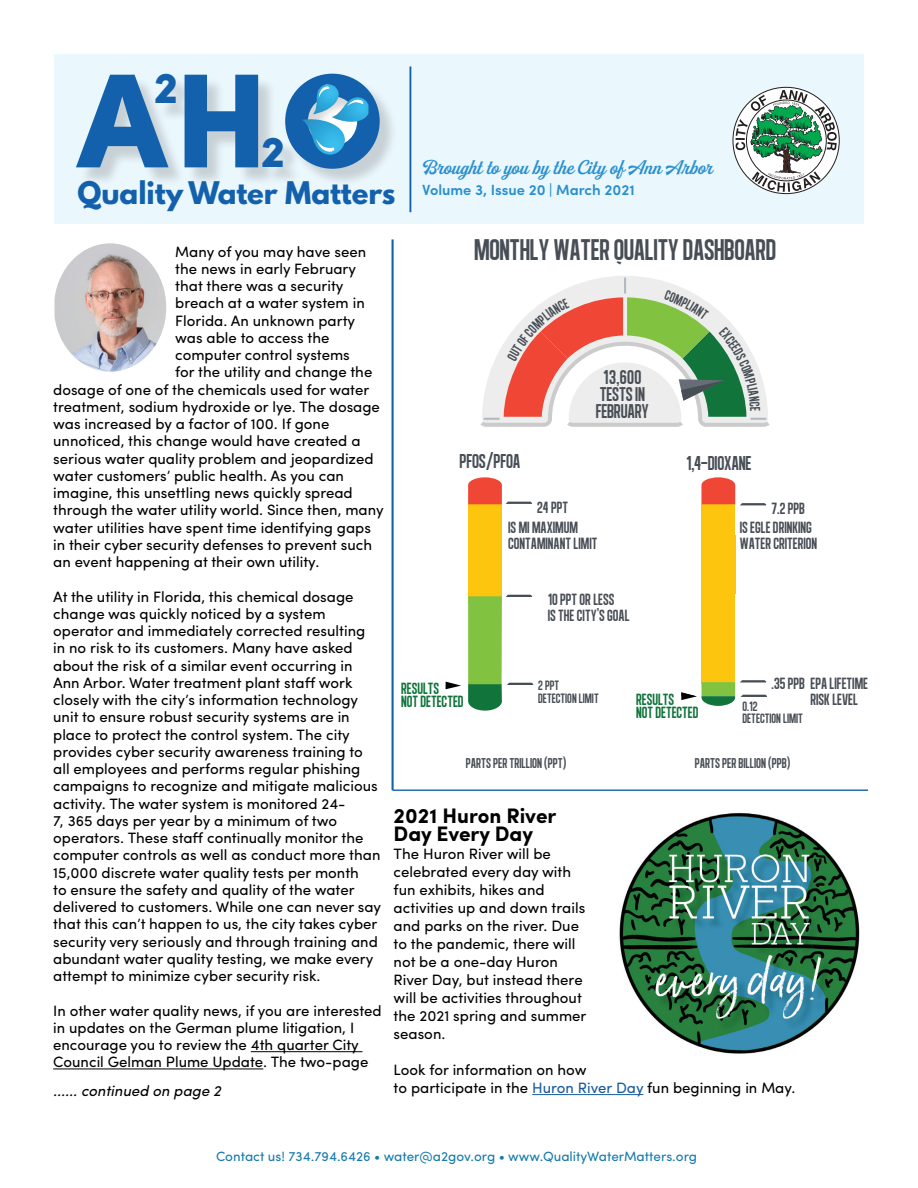
<style>
.page{position:relative;width:918px;height:1188px;background:#fff}
.page>*{position:absolute;margin:0;border:0;box-sizing:border-box;transform-origin:0 0}
.t1{font:900 134.55px "Sofia Pro";color:#1361ac}
.t2{font:900 43.95px "Sofia Pro";color:#1361ac}
.t3{font:30.45px "Algre Sans NC";letter-spacing:-.01em;color:#484e56}
.t4{font:700 27.6px "League Spartan";color:#1361ac}
.t5{font:21px "Buinton";color:#2a8fce}
.t6{font:700 21px/18px "Sofia Pro";color:#000}
.t7{font:20.55px "Algre Sans NC";letter-spacing:-.01em;color:#484e56}
.t8{font:20.4px/17px "Algre Sans NC";letter-spacing:-.01em;color:#484e56;text-align:center}
.t9{font:16.65px/15.9px "Algre Sans NC";color:#484e56}
.t10{font:16.65px/13px "Algre Sans NC";color:#10743b}
.t11{font:15px/17.2px "Sofia Pro";color:#000}
.t12{font:italic 15px "Sofia Pro";color:#000}
.t13{font:600 14.7px "Sofia Pro";color:#2a8fce}
.t14{font:14.55px "Algre Sans NC";color:#484e56}
.t15{font:13.8px/12.3px "Algre Sans NC";color:#484e56}
.t16{font:13.5px "Sofia Pro";color:#177bac}
.s1{color:#175d9e}
</style>
<div class="page">
<hr style="left:251px;top:1051px;width:111px;height:1px;background:#000">
<hr style="left:53px;top:1069px;width:210px;height:1px;background:#000">
<div style="left:54px;top:54px;width:810px;height:169px;background:#eaf7fc"></div>
<div style="left:79px;top:77px;width:222px;height:109px;background:#231f20;opacity:.18"></div>
<div style="left:288px;top:76px;width:111px;height:111px;background:#231f20;opacity:.18"></div>
<svg style="left:302px;top:84px;width:67px;height:73px;background:#9ed1e5"></svg>
<svg style="left:735px;top:90px;width:102px;height:102px"></svg>
<hr style="left:409px;top:66px;width:2px;height:146px;background:#1361ac">
<img style="left:55px;top:243px;width:111px;height:129px">
<hr style="left:392px;top:239px;width:2px;height:551px;background:#1361ac">
<hr style="left:393px;top:790px;width:475px;height:1px;background:#1361ac">
<div style="left:468px;top:504px;width:34px;height:98px;background:#fec50f"></div>
<div style="left:468px;top:596px;width:34px;height:89px;background:#81c340"></div>
<svg style="left:506px;top:595px;width:26px;height:2px"></svg>
<svg style="left:468px;top:477px;width:64px;height:27px"></svg>
<div style="left:701px;top:504px;width:34px;height:180px;background:#fec50f"></div>
<div style="left:701px;top:682px;width:34px;height:14px;background:#81c340"></div>
<svg style="left:740px;top:680px;width:26px;height:2px"></svg>
<svg style="left:701px;top:477px;width:65px;height:28px"></svg>
<svg style="left:468px;top:683px;width:65px;height:28px"></svg>
<svg style="left:741px;top:695px;width:26px;height:2px"></svg>
<svg style="left:446px;top:682px;width:15px;height:7px"></svg>
<svg style="left:681px;top:692px;width:54px;height:14px"></svg>
<hr style="left:532px;top:1094px;width:111px;height:1px;background:#175d9e">
<img style="left:619px;top:813px;width:241px;height:241px">
<svg style="left:480px;top:276px;width:290px;height:151px"></svg>
<h1 class="t1" style="left:77px;top:14px;width:309px">AHO</h1>
<h2 class="t2" style="left:154px;top:53px;width:26px">2</h2>
<h2 class="t2" style="left:260px;top:117px;width:26px">2</h2>
<h3 class="t4" style="left:77px;top:171px;width:320px">Quality Water Matters</h3>
<h3 class="t5" style="left:422px;top:155px;width:294px">Brought to you by the City of Ann Arbor</h3>
<p class="t13" style="left:422px;top:179px;width:214px">Volume 3, Issue 20 | March 2021</p>
<p class="t11" style="left:175px;top:242px;width:192px">Many of you may have seen</p>
<p class="t11" style="left:175px;top:259px;width:182px">the news in early February</p>
<p class="t11" style="left:175px;top:276px;width:170px">that there was a security</p>
<p class="t11" style="left:175px;top:294px;width:191px">breach at a water system in</p>
<p class="t11" style="left:175px;top:311px;width:181px">Florida. An unknown party</p>
<p class="t11" style="left:175px;top:328px;width:156px">was able to access the</p>
<p class="t11" style="left:175px;top:345px;width:176px">computer control systems</p>
<p class="t11" style="left:175px;top:363px;width:199px">for the utility and change the</p>
<p class="t11" style="left:53px;top:380px;width:318px">dosage of one of the chemicals used for water</p>
<p class="t11" style="left:53px;top:397px;width:328px">treatment, sodium hydroxide or lye. The dosage</p>
<p class="t11" style="left:53px;top:414px;width:278px">was increased by a factor of 100. If gone</p>
<p class="t11" style="left:53px;top:432px;width:309px">unnoticed, this change would have created a</p>
<p class="t11" style="left:53px;top:449px;width:322px">serious water quality problem and jeopardized</p>
<p class="t11" style="left:53px;top:466px;width:292px">water customers’ public health. As you can</p>
<p class="t11" style="left:53px;top:483px;width:301px">imagine, this unsettling news quickly spread</p>
<p class="t11" style="left:53px;top:501px;width:332px">through the water utility world. Since then, many</p>
<p class="t11" style="left:53px;top:518px;width:319px">water utilities have spent time identifying gaps</p>
<p class="t11" style="left:53px;top:535px;width:321px">in their cyber security defenses to prevent such</p>
<p class="t11" style="left:53px;top:552px;width:268px">an event happening at their own utility.</p>
<p class="t11" style="left:53px;top:587px;width:330px">At the utility in Florida, this chemical dosage change was quickly noticed by a system operator and immediately corrected resulting<br>in no risk to its customers. Many have asked about the risk of a similar event occurring in Ann Arbor. Water treatment plant staff work closely with the city’s information technology unit to ensure robust security systems are in place to protect the control system. The city provides cyber security awareness training to all employees and performs regular phishing campaigns to recognize and mitigate malicious activity. The water system is monitored 24-<br>7, 365 days per year by a minimum of two operators. These staff continually monitor the computer controls as well as conduct more than 15,000 discrete water quality tests per month<br>to ensure the safety and quality of the water delivered to customers. While one can never say that this can’t happen to us, the city takes cyber security very seriously and through training and abundant water quality testing, we make every attempt to minimize cyber security risk.</p>
<p class="t11" style="left:53px;top:1001px;width:330px">In other water quality news, if you are interested in updates on the German plume litigation, I encourage you to review the 4th quarter City Council Gelman Plume Update. The two-page</p>
<p class="t12" style="left:53px;top:1080px;width:169px">...... continued on page 2</p>
<h3 class="t3" style="left:474px;top:234px;width:304px">MONTHLY WATER QUALITY DASHBOARD</h3>
<h3 class="t7" style="left:460px;top:450px;width:63px">PFOS/PFOA</h3>
<p class="t9" style="left:537px;top:500px;width:32px">24 PPT</p>
<h3 class="t8" style="left:596px;top:369px;width:55px">13,600<br>TESTS IN<br>FEBRUARY</h3>
<p class="t9" style="left:508px;top:519px;width:91px">IS MI MAXIMUM<br>CONTAMINANT LIMIT</p>
<p class="t9" style="left:548px;top:591px;width:83px">10 PPT OR LESS<br>IS THE CITY’S GOAL</p>
<h3 class="t7" style="left:686px;top:452px;width:67px">1,4-DIOXANE</h3>
<p class="t9" style="left:772px;top:500px;width:35px">7.2 PPB</p>
<p class="t9" style="left:740px;top:519px;width:79px">IS EGLE DRINKING<br>WATER CRITERION</p>
<p class="t10" style="left:401px;top:682px;width:64px">RESULTS<br>NOT DETECTED</p>
<p class="t15" style="left:538px;top:679px;width:62px">2 PPT<br>DETECTION LIMIT</p>
<p class="t10" style="left:636px;top:693px;width:64px">RESULTS<br>NOT DETECTED</p>
<p class="t9" style="left:772px;top:676px;width:98px">.35 PPB EPA LIFETIME</p>
<p class="t15" style="left:743px;top:700px;width:62px">0.12<br>DETECTION LIMIT</p>
<p class="t9" style="left:811px;top:692px;width:49px">RISK LEVEL</p>
<p class="t14" style="left:466px;top:755px;width:102px">PARTS PER TRILLION (PPT)</p>
<p class="t14" style="left:695px;top:755px;width:97px">PARTS PER BILLION (PPB)</p>
<h3 class="t6" style="left:394px;top:805px;width:164px">2021 Huron River<br>Day Every Day</h3>
<p class="t11" style="left:394px;top:844px;width:194px;line-height:18px">The Huron River will be celebrated every day with fun exhibits, hikes and activities up and down trails and parks on the river. Due to the pandemic, there will not be a one-day Huron<br>River Day, but instead there will be activities throughout the 2021 spring and summer season.</p>
<p class="t11" style="left:394px;top:1060px;width:403px;line-height:18px">Look for information on how<br>to participate in the <span class="s1">Huron River Day</span> fun beginning in May.</p>
<p class="t16" style="left:216px;top:1146px;width:483px">Contact us! 734.794.6426 • water@a2gov.org • www.QualityWaterMatters.org</p>
</div>
